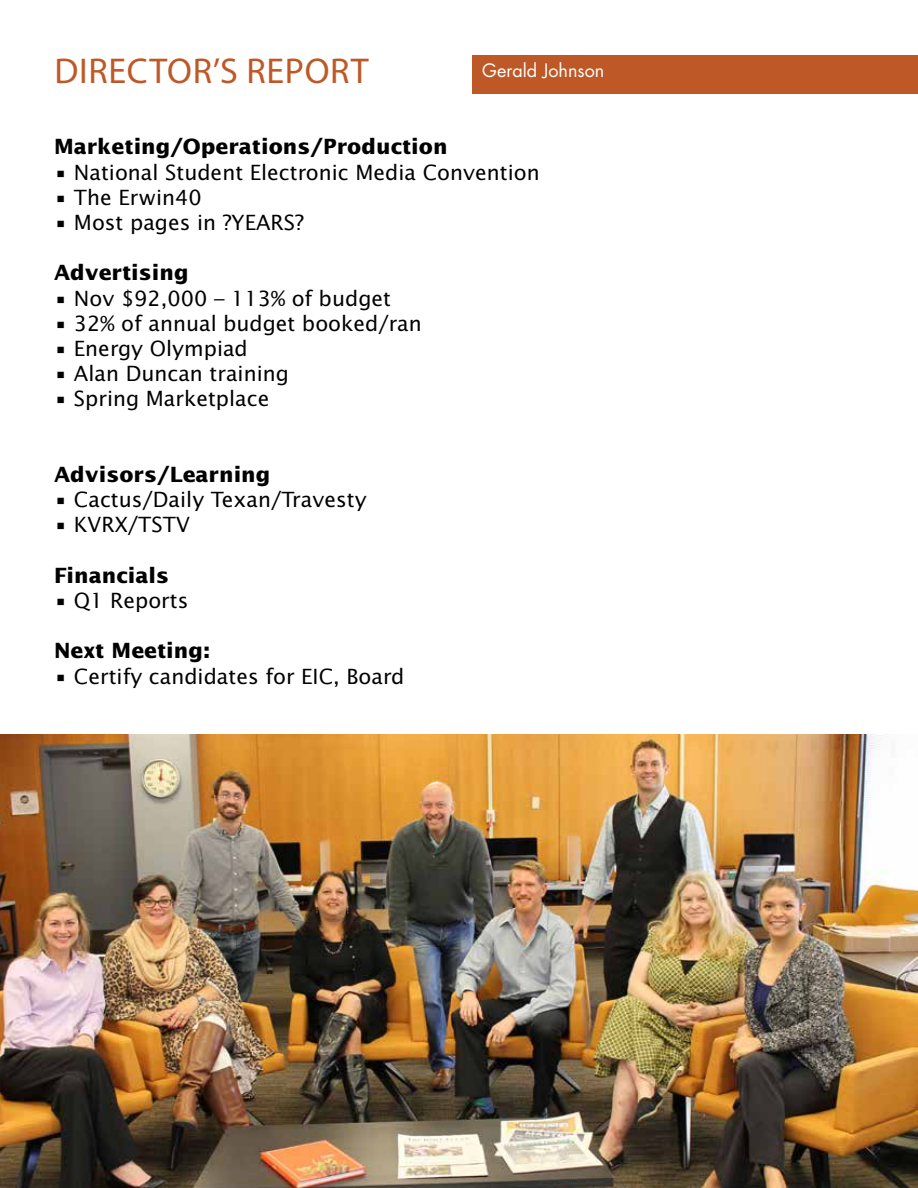
<style>
.page{position:relative;width:918px;height:1188px;background:#fff}
.page>*{position:absolute;margin:0;border:0;box-sizing:border-box;transform-origin:0 0}
.t1{font:36px "Myriad Pro";letter-spacing:.02em;color:#be5827}
.t2{font:21px "Lucida Sans Std";color:#000}
.t3{font:700 21px "Lucida Sans Std";color:#000}
.t4{font:18px "Futura Std";color:#fff}
</style>
<div class="page">
<div style="left:472px;top:55px;width:446px;height:39px;background:#be5827"></div>
<img style="left:0;top:734px;width:918px;height:454px">
<h1 class="t1" style="left:54px;top:49px;width:316px">DIRECTOR’S REPORT</h1>
<p class="t4" style="left:482px;top:59px;width:124px">Gerald Johnson</p>
<p class="t3" style="left:54px;top:135px;width:395px">Marketing/Operations/Production</p>
<p class="t2" style="left:54px;top:160px;width:487px">• National Student Electronic Media Convention</p>
<p class="t2" style="left:54px;top:185px;width:149px">• The Erwin40</p>
<p class="t2" style="left:54px;top:210px;width:252px">• Most pages in ?YEARS?</p>
<p class="t3" style="left:54px;top:261px;width:136px">Advertising</p>
<p class="t2" style="left:54px;top:286px;width:339px">• Nov $92,000 – 113% of budget</p>
<p class="t2" style="left:54px;top:311px;width:369px">• 32% of annual budget booked/ran</p>
<p class="t2" style="left:54px;top:336px;width:195px">• Energy Olympiad</p>
<p class="t2" style="left:54px;top:362px;width:236px">• Alan Duncan training</p>
<p class="t2" style="left:54px;top:387px;width:217px">• Spring Marketplace</p>
<p class="t3" style="left:54px;top:463px;width:218px">Advisors/Learning</p>
<p class="t2" style="left:54px;top:488px;width:314px">• Cactus/Daily Texan/Travesty</p>
<p class="t2" style="left:54px;top:513px;width:137px">• KVRX/TSTV</p>
<p class="t3" style="left:54px;top:563px;width:117px">Financials</p>
<p class="t2" style="left:54px;top:588px;width:136px">• Q1 Reports</p>
<p class="t3" style="left:54px;top:639px;width:158px">Next Meeting:</p>
<p class="t2" style="left:54px;top:664px;width:352px">• Certify candidates for EIC, Board</p>
</div>
